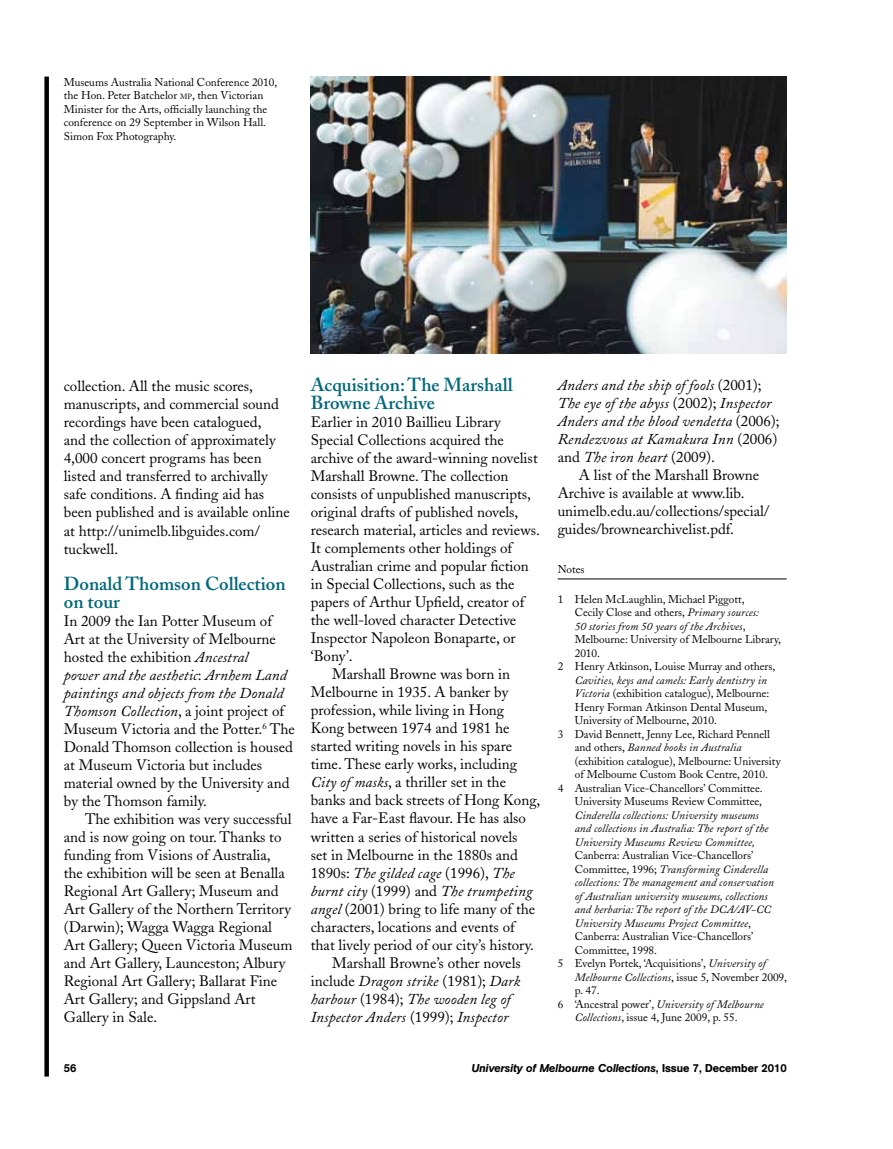
<style>
.page{position:relative;width:893px;height:1149px;background:#fff}
.page>*{position:absolute;margin:0;border:0;box-sizing:border-box;transform-origin:0 0}
.t1{font:600 18.75px/18px "Adobe Caslon";color:#00687c}
.t2{font:15px/18px "Adobe Caslon";color:#000}
.t3{font:italic 15px/18px "Adobe Caslon";letter-spacing:.01em;color:#000}
.t4{font:11.25px/13.5px "Adobe Caslon";color:#000}
.t5{font:italic 11.25px/13.5px "Adobe Caslon";letter-spacing:.01em;color:#000}
.t6{font:italic 500 11.25px "AG Book BQ";color:#000}
.t7{font:500 11.25px "AG Book BQ";color:#000}
.s1{font-size:7.5px}
.s2{font-style:italic}
.s3{font-style:normal}
</style>
<div class="page">
<div style="left:44px;top:77px;width:5px;height:999px;background:#000"></div>
<hr style="left:558px;top:578px;width:229px;height:1px;background:#000">
<img style="left:310px;top:76px;width:476px;height:277px">
<p class="t4" style="left:64px;top:75px;width:215px">Museums Australia National Conference 2010, the Hon. Peter Batchelor <span class="s1">MP</span>, then Victorian Minister for the Arts, officially launching the conference on 29 September in Wilson Hall.<br>Simon Fox Photography.</p>
<p class="t2" style="left:64px;top:377px;width:228px">collection. All the music scores, manuscripts, and commercial sound recordings have been catalogued,<br>and the collection of approximately 4,000 concert programs has been listed and transferred to archivally safe conditions. A finding aid has been published and is available online at http://unimelb.libguides.com/ tuckwell.</p>
<p class="t1" style="left:64px;top:574px;width:224px">Donald Thomson Collection on tour</p>
<p class="t2" style="left:64px;top:611px;width:233px">In 2009 the Ian Potter Museum of Art at the University of Melbourne hosted the exhibition <span class="s2">Ancestral<br>power and the aesthetic</span>: <span class="s2">Arnhem Land paintings and objects from the Donald Thomson Collection</span>, a joint project of Museum Victoria and the Potter.<sup>6</sup> The Donald Thomson collection is housed at Museum Victoria but includes material owned by the University and by the Thomson family.</p>
<p class="t2" style="left:64px;top:809px;width:230px;text-indent:21px">The exhibition was very successful and is now going on tour. Thanks to funding from Visions of Australia, the exhibition will be seen at Benalla Regional Art Gallery; Museum and Art Gallery of the Northern Territory (Darwin); Wagga Wagga Regional Art Gallery; Queen Victoria Museum and Art Gallery, Launceston; Albury Regional Art Gallery; Ballarat Fine Art Gallery; and Gippsland Art Gallery in Sale.</p>
<p class="t1" style="left:311px;top:376px;width:203px">Acquisition: The Marshall<br>Browne Archive</p>
<p class="t2" style="left:311px;top:413px;width:192px">Earlier in 2010 Baillieu Library</p>
<p class="t2" style="left:311px;top:431px;width:195px">Special Collections acquired the</p>
<p class="t2" style="left:311px;top:449px;width:229px">archive of the award-winning novelist</p>
<p class="t2" style="left:311px;top:467px;width:199px">Marshall Browne. The collection</p>
<p class="t2" style="left:311px;top:485px;width:222px">consists of unpublished manuscripts,</p>
<p class="t2" style="left:311px;top:503px;width:209px">original drafts of published novels,</p>
<p class="t2" style="left:311px;top:521px;width:231px">research material, articles and reviews.</p>
<p class="t2" style="left:311px;top:539px;width:203px">It complements other holdings of</p>
<p class="t2" style="left:311px;top:557px;width:220px">Australian crime and popular fiction</p>
<p class="t2" style="left:311px;top:575px;width:205px">in Special Collections, such as the</p>
<p class="t2" style="left:311px;top:593px;width:215px">papers of Arthur Upfield, creator of</p>
<p class="t2" style="left:311px;top:611px;width:207px">the well-loved character Detective</p>
<p class="t2" style="left:311px;top:629px;width:206px">Inspector Napoleon Bonaparte, or</p>
<p class="t2" style="left:311px;top:647px;width:43px">‘Bony’.</p>
<p class="t2" style="left:332px;top:665px;width:180px">Marshall Browne was born in</p>
<p class="t2" style="left:311px;top:683px;width:199px">Melbourne in 1935. A banker by</p>
<p class="t2" style="left:311px;top:701px;width:195px">profession, while living in Hong</p>
<p class="t2" style="left:311px;top:719px;width:200px">Kong between 1974 and 1981 he</p>
<p class="t2" style="left:311px;top:737px;width:203px">started writing novels in his spare</p>
<p class="t2" style="left:311px;top:755px;width:208px">time. These early works, including</p>
<p class="t2" style="left:311px;top:773px;width:197px"><span class="s2">City of masks</span>, a thriller set in the</p>
<p class="t2" style="left:311px;top:791px;width:231px">banks and back streets of Hong Kong,</p>
<p class="t2" style="left:311px;top:809px;width:217px">have a Far-East flavour. He has also</p>
<p class="t2" style="left:311px;top:827px;width:208px">written a series of historical novels</p>
<p class="t2" style="left:311px;top:845px;width:209px">set in Melbourne in the 1880s and</p>
<p class="t3" style="left:311px;top:863px;width:205px"><span class="s3">1890s:</span> The gilded cage <span class="s3">(1996),</span> The</p>
<p class="t3" style="left:311px;top:881px;width:223px">burnt city <span class="s3">(1999) and</span> The trumpeting</p>
<p class="t2" style="left:311px;top:899px;width:226px"><span class="s2">angel</span> (2001) bring to life many of the</p>
<p class="t2" style="left:311px;top:917px;width:206px">characters, locations and events of</p>
<p class="t2" style="left:311px;top:935px;width:225px">that lively period of our city’s history.</p>
<p class="t2" style="left:332px;top:953px;width:190px">Marshall Browne’s other novels</p>
<p class="t3" style="left:311px;top:971px;width:211px"><span class="s3">include</span> Dragon strike <span class="s3">(1981);</span> Dark</p>
<p class="t3" style="left:311px;top:989px;width:201px">harbour <span class="s3">(1984);</span> The wooden leg of</p>
<p class="t3" style="left:311px;top:1007px;width:199px">Inspector Anders <span class="s3">(1999);</span> Inspector</p>
<p class="t3" style="left:558px;top:377px;width:223px">Anders and the ship of fools <span class="s3">(2001); </span>The eye of the abyss <span class="s3">(2002);</span> Inspector Anders and the blood vendetta <span class="s3">(2006); </span>Rendezvous at Kamakura Inn <span class="s3">(2006) and</span> The iron heart <span class="s3">(2009).</span></p>
<p class="t2" style="left:558px;top:466px;width:213px;text-indent:21px">A list of the Marshall Browne Archive is available at www.lib. unimelb.edu.au/collections/special/ guides/brownearchivelist.pdf.</p>
<p class="t4" style="left:558px;top:562px;width:28px">Notes</p>
<p class="t4" style="left:558px;top:592px;width:188px">1 Helen McLaughlin, Michael Piggott,</p>
<p class="t4" style="left:575px;top:605px;width:186px">Cecily Close and others, <span class="s2">Primary sources:</span></p>
<p class="t5" style="left:575px;top:619px;width:172px">50 stories from 50 years of the Archives<span class="s3">,</span></p>
<p class="t4" style="left:575px;top:632px;width:208px">Melbourne: University of Melbourne Library,</p>
<p class="t4" style="left:575px;top:646px;width:27px">2010.</p>
<p class="t4" style="left:558px;top:659px;width:219px">2 Henry Atkinson, Louise Murray and others,</p>
<p class="t5" style="left:575px;top:673px;width:194px">Cavities, keys and camels: Early dentistry in</p>
<p class="t4" style="left:575px;top:686px;width:196px"><span class="s2">Victoria</span> (exhibition catalogue), Melbourne:</p>
<p class="t4" style="left:575px;top:700px;width:194px">Henry Forman Atkinson Dental Museum,</p>
<p class="t4" style="left:575px;top:713px;width:144px">University of Melbourne, 2010.</p>
<p class="t4" style="left:558px;top:727px;width:214px">3 David Bennett, Jenny Lee, Richard Pennell</p>
<p class="t5" style="left:575px;top:741px;width:168px"><span class="s3">and others,</span> Banned books in Australia</p>
<p class="t4" style="left:575px;top:754px;width:207px">(exhibition catalogue), Melbourne: University</p>
<p class="t4" style="left:575px;top:767px;width:195px">of Melbourne Custom Book Centre, 2010.</p>
<p class="t4" style="left:558px;top:781px;width:206px">4 Australian Vice-Chancellors’ Committee.</p>
<p class="t4" style="left:575px;top:794px;width:189px">University Museums Review Committee,</p>
<p class="t5" style="left:575px;top:808px;width:195px">Cinderella collections: University museums and collections in Australia: The report of the<br>University Museums Review Committee,</p>
<p class="t4" style="left:575px;top:848px;width:180px">Canberra: Australian Vice-Chancellors’</p>
<p class="t5" style="left:575px;top:862px;width:195px"><span class="s3">Committee, 1996;</span> Transforming Cinderella</p>
<p class="t5" style="left:575px;top:876px;width:201px">collections: The management and conservation</p>
<p class="t5" style="left:575px;top:889px;width:195px">of Australian university museums, collections</p>
<p class="t5" style="left:575px;top:903px;width:198px">and herbaria: The report of the DCA/AV-CC</p>
<p class="t5" style="left:575px;top:916px;width:178px">University Museums Project Committee<span class="s3">,</span></p>
<p class="t4" style="left:575px;top:929px;width:180px">Canberra: Australian Vice-Chancellors’</p>
<p class="t4" style="left:575px;top:943px;width:84px">Committee, 1998.</p>
<p class="t4" style="left:558px;top:956px;width:210px">5 Evelyn Portek, ‘Acquisitions’, <span class="s2">University of</span></p>
<p class="t4" style="left:575px;top:970px;width:214px"><span class="s2">Melbourne Collections</span>, issue 5, November 2009,</p>
<p class="t4" style="left:575px;top:983px;width:26px">p. 47.</p>
<p class="t5" style="left:558px;top:997px;width:208px"><span class="s3">6 ‘Ancestral power’,</span> University of Melbourne</p>
<p class="t4" style="left:575px;top:1010px;width:164px"><span class="s2">Collections</span>, issue 4, June 2009, p. 55.</p>
<p class="t7" style="left:64px;top:1060px;width:14px">56</p>
<p class="t6" style="left:471px;top:1061px;width:317px">University of Melbourne Collections<span class="s3">, Issue 7, December 2010</span></p>
</div>
